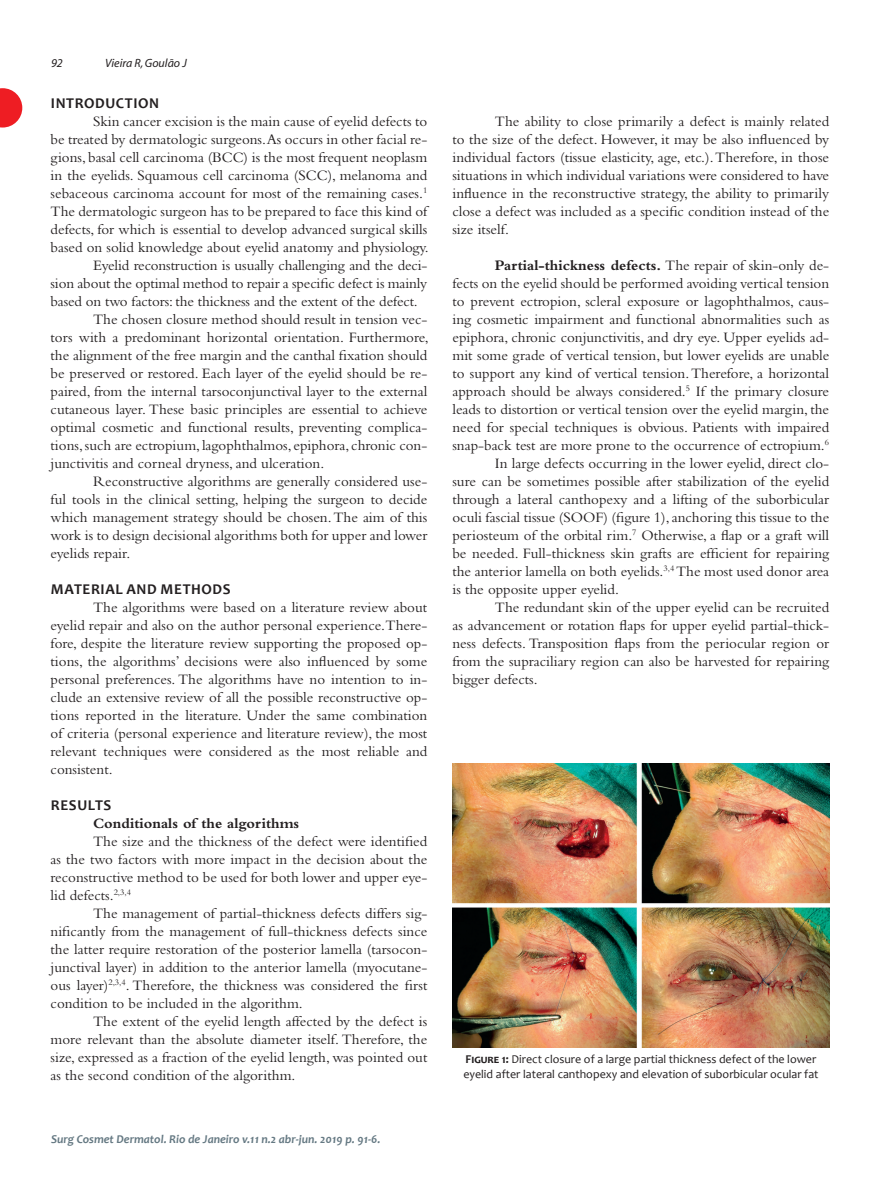
<style>
.page{position:relative;width:893px;height:1191px;background:#fff}
.page>*{position:absolute;margin:0;border:0;box-sizing:border-box;transform-origin:0 0}
.Surgical-ING_-_2016{font:15px/18px "Bembo";color:#231f20;text-align:justify}
.Surgical-ING_-_2016-2{font:700 15px "Candara";letter-spacing:.04em;color:#231f20}
.Surgical-ING_-_2016-3{font:700 15px "Bembo";color:#231f20}
.t1{font:12px/15px "Candara";color:#231f20}
.t2{font:italic 700 12px "Candara";color:#647882}
.t3{font:italic 12px "Myriad";color:#231f20}
.s1{font-weight:700}
</style>
<div class="page">
<svg style="left:0;top:88px;width:22px;height:39px"></svg>
<img style="left:453px;top:763px;width:376px;height:284px">
<p class="t3" style="left:51px;top:57px;width:13px">92</p>
<p class="t3" style="left:105px;top:57px;width:83px">Vieira R, Goulão J</p>
<p class="Surgical-ING_-_2016-2" style="left:51px;top:94px;width:110px">INTRODUCTION</p>
<p class="Surgical-ING_-_2016" style="left:51px;top:112px;width:380px;text-indent:43px">Skin cancer excision is the main cause of eyelid defects to be treated by dermatologic surgeons.As occurs in other facial re&shy;gions, basal cell carcinoma (BCC) is the most frequent neoplasm in the eyelids. Squamous cell carcinoma (SCC), melanoma and sebaceous carcinoma account for most of the remaining cases.<sup>1<br></sup>The dermatologic surgeon has to be prepared to face this kind of defects, for which is essential to develop advanced surgical skills based on solid knowledge about eyelid anatomy and physiology.</p>
<p class="Surgical-ING_-_2016" style="left:51px;top:256px;width:378px;text-indent:43px">Eyelid reconstruction is usually challenging and the deci&shy;sion about the optimal method to repair a specific defect is mainly based on two factors: the thickness and the extent of the defect.</p>
<p class="Surgical-ING_-_2016" style="left:51px;top:310px;width:380px;text-indent:43px">The chosen closure method should result in tension vec&shy;tors with a predominant horizontal orientation. Furthermore, the alignment of the free margin and the canthal fixation should be preserved or restored. Each layer of the eyelid should be re&shy;paired, from the internal tarsoconjunctival layer to the external cutaneous layer. These basic principles are essential to achieve optimal cosmetic and functional results, preventing complica&shy;tions, such are ectropium, lagophthalmos, epiphora, chronic con&shy;junctivitis and corneal dryness, and ulceration.</p>
<p class="Surgical-ING_-_2016" style="left:51px;top:472px;width:378px;text-indent:43px">Reconstructive algorithms are generally considered use&shy;ful tools in the clinical setting, helping the surgeon to decide which management strategy should be chosen. The aim of this work is to design decisional algorithms both for upper and lower eyelids repair.</p>
<p class="Surgical-ING_-_2016-2" style="left:51px;top:580px;width:181px">MATERIAL AND METHODS</p>
<p class="Surgical-ING_-_2016" style="left:51px;top:598px;width:378px;text-indent:43px">The algorithms were based on a literature review about eyelid repair and also on the author personal experience.There&shy;fore, despite the literature review supporting the proposed op&shy;tions, the algorithms’ decisions were also influenced by some personal preferences. The algorithms have no intention to in&shy;clude an extensive review of all the possible reconstructive op&shy;tions reported in the literature. Under the same combination of criteria (personal experience and literature review), the most relevant techniques were considered as the most reliable and consistent.</p>
<p class="Surgical-ING_-_2016-2" style="left:51px;top:796px;width:62px">RESULTS</p>
<p class="Surgical-ING_-_2016-3" style="left:93px;top:815px;width:208px">Conditionals of the algorithms</p>
<p class="Surgical-ING_-_2016" style="left:51px;top:832px;width:378px;text-indent:43px">The size and the thickness of the defect were identified as the two factors with more impact in the decision about the reconstructive method to be used for both lower and upper eye&shy;lid defects.<sup>2,3,4</sup></p>
<p class="Surgical-ING_-_2016" style="left:51px;top:904px;width:378px;text-indent:43px">The management of partial-thickness defects differs sig&shy;nificantly from the management of full-thickness defects since the latter require restoration of the posterior lamella (tarsocon&shy;junctival layer) in addition to the anterior lamella (myocutane&shy;ous layer)<sup>2,3,4</sup>. Therefore, the thickness was considered the first condition to be included in the algorithm.</p>
<p class="Surgical-ING_-_2016" style="left:51px;top:1012px;width:378px;text-indent:43px">The extent of the eyelid length affected by the defect is more relevant than the absolute diameter itself. Therefore, the size, expressed as a fraction of the eyelid length, was pointed out as the second condition of the algorithm.</p>
<p class="t2" style="left:51px;top:1131px;width:331px">Surg Cosmet Dermatol. Rio de Janeiro v.11 n.2 abr-jun. 2019 p. 91-6.</p>
<p class="Surgical-ING_-_2016" style="left:452px;top:112px;width:378px;text-indent:43px">The ability to close primarily a defect is mainly related to the size of the defect. However, it may be also influenced by individual factors (tissue elasticity, age, etc.). Therefore, in those situations in which individual variations were considered to have influence in the reconstructive strategy, the ability to primarily close a defect was included as a specific condition instead of the size itself.</p>
<p class="Surgical-ING_-_2016" style="left:452px;top:256px;width:378px;text-indent:43px"><span class="s1">Partial-thickness defects.</span> The repair of skin-only de&shy;fects on the eyelid should be performed avoiding vertical tension to prevent ectropion, scleral exposure or lagophthalmos, caus&shy;ing cosmetic impairment and functional abnormalities such as epiphora, chronic conjunctivitis, and dry eye. Upper eyelids ad&shy;mit some grade of vertical tension, but lower eyelids are unable to support any kind of vertical tension. Therefore, a horizontal approach should be always considered.<sup>5</sup> If the primary closure leads to distortion or vertical tension over the eyelid margin, the need for special techniques is obvious. Patients with impaired snap-back test are more prone to the occurrence of ectropium.<sup>6</sup></p>
<p class="Surgical-ING_-_2016" style="left:452px;top:454px;width:378px;text-indent:43px">In large defects occurring in the lower eyelid, direct clo&shy;sure can be sometimes possible after stabilization of the eyelid through a lateral canthopexy and a lifting of the suborbicular oculi fascial tissue (SOOF) (figure 1), anchoring this tissue to the periosteum of the orbital rim.<sup>7</sup> Otherwise, a flap or a graft will be needed. Full-thickness skin grafts are efficient for repairing the anterior lamella on both eyelids.<sup>3,4</sup> The most used donor area is the opposite upper eyelid.</p>
<p class="Surgical-ING_-_2016" style="left:452px;top:598px;width:378px;text-indent:43px">The redundant skin of the upper eyelid can be recruited as advancement or rotation flaps for upper eyelid partial-thick&shy;ness defects. Transposition flaps from the periocular region or from the supraciliary region can also be harvested for repairing bigger defects.</p>
<p class="t1" style="left:463px;top:1051px;width:357px"><span class="s1">Figure 1:</span> Direct closure of a large partial thickness defect of the lower eyelid after lateral canthopexy and elevation of suborbicular ocular fat</p>
</div>
